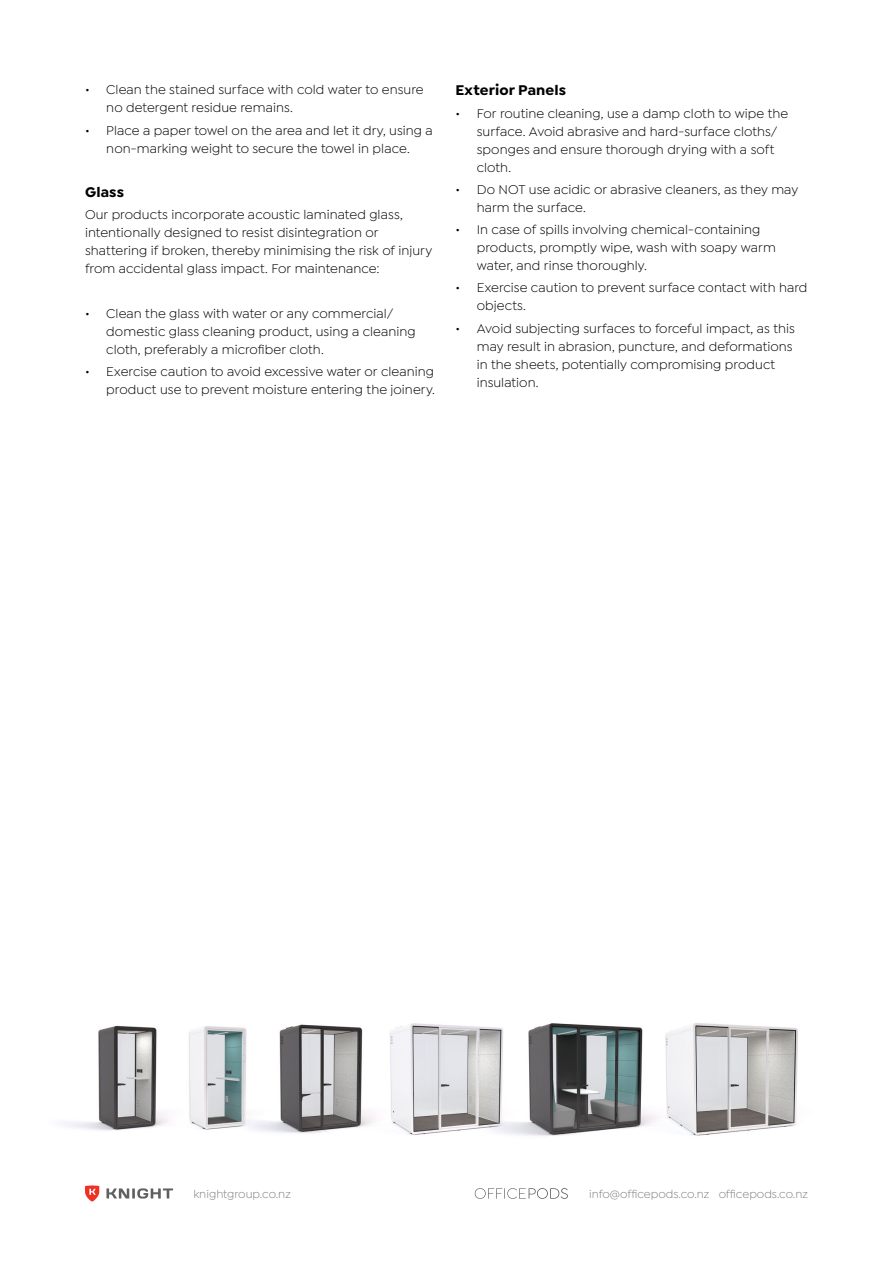
<style>
.page{position:relative;width:893px;height:1263px;background:#fff}
.page>*{position:absolute;margin:0;border:0;box-sizing:border-box;transform-origin:0 0}
.t1{font:700 15px "Isidora Sans";letter-spacing:.005em;color:#000}
.t2{font:13.5px/18px "Isidora Sans";letter-spacing:.005em;color:#000}
.t3{font:12px "Isidora Sans";color:#808285}
</style>
<div class="page">
<svg style="left:85px;top:1185px;width:14px;height:16px"></svg>
<svg style="left:106px;top:1188px;width:67px;height:10px"></svg>
<svg style="left:475px;top:1188px;width:93px;height:11px"></svg>
<img style="left:88px;top:1025px;width:103px;height:107px">
<img style="left:191px;top:1024px;width:125px;height:110px">
<img style="left:316px;top:1023px;width:139px;height:112px">
<img style="left:455px;top:1023px;width:151px;height:113px">
<img style="left:606px;top:1023px;width:192px;height:113px">
<p class="t2" style="left:106px;top:81px;width:319px;text-indent:-21px">• Clean the stained surface with cold water to ensure no detergent residue remains.</p>
<p class="t2" style="left:85px;top:121px;width:349px;text-align:center">• Place a paper towel on the area and let it dry, using a non-marking weight to secure the towel in place.</p>
<p class="t1" style="left:85px;top:183px;width:41px">Glass</p>
<p class="t2" style="left:85px;top:206px;width:349px">Our products incorporate acoustic laminated glass, intentionally designed to resist disintegration or shattering if broken, thereby minimising the risk of injury from accidental glass impact. For maintenance:</p>
<p class="t2" style="left:106px;top:304px;width:311px;text-indent:-21px">• Clean the glass with water or any commercial/ domestic glass cleaning product, using a cleaning cloth, preferably a microfiber cloth.</p>
<p class="t2" style="left:85px;top:362px;width:351px;text-align:right">• Exercise caution to avoid excessive water or cleaning product use to prevent moisture entering the joinery.</p>
<p class="t1" style="left:455px;top:81px;width:112px">Exterior Panels</p>
<p class="t2" style="left:477px;top:104px;width:313px;text-indent:-21px">• For routine cleaning, use a damp cloth to wipe the surface. Avoid abrasive and hard-surface cloths/ sponges and ensure thorough drying with a soft cloth.</p>
<p class="t2" style="left:477px;top:180px;width:323px;text-indent:-21px">• Do NOT use acidic or abrasive cleaners, as they may harm the surface.</p>
<p class="t2" style="left:477px;top:220px;width:301px;text-indent:-21px">• In case of spills involving chemical-containing products, promptly wipe, wash with soapy warm water, and rinse thoroughly.</p>
<p class="t2" style="left:477px;top:279px;width:332px;text-indent:-21px">• Exercise caution to prevent surface contact with hard objects.</p>
<p class="t2" style="left:477px;top:319px;width:320px;text-indent:-21px">• Avoid subjecting surfaces to forceful impact, as this may result in abrasion, puncture, and deformations in the sheets, potentially compromising product insulation.</p>
<p class="t3" style="left:193px;top:1187px;width:99px">knightgroup.co.nz</p>
<p class="t3" style="left:589px;top:1187px;width:220px">info@officepods.co.nz officepods.co.nz</p>
</div>
